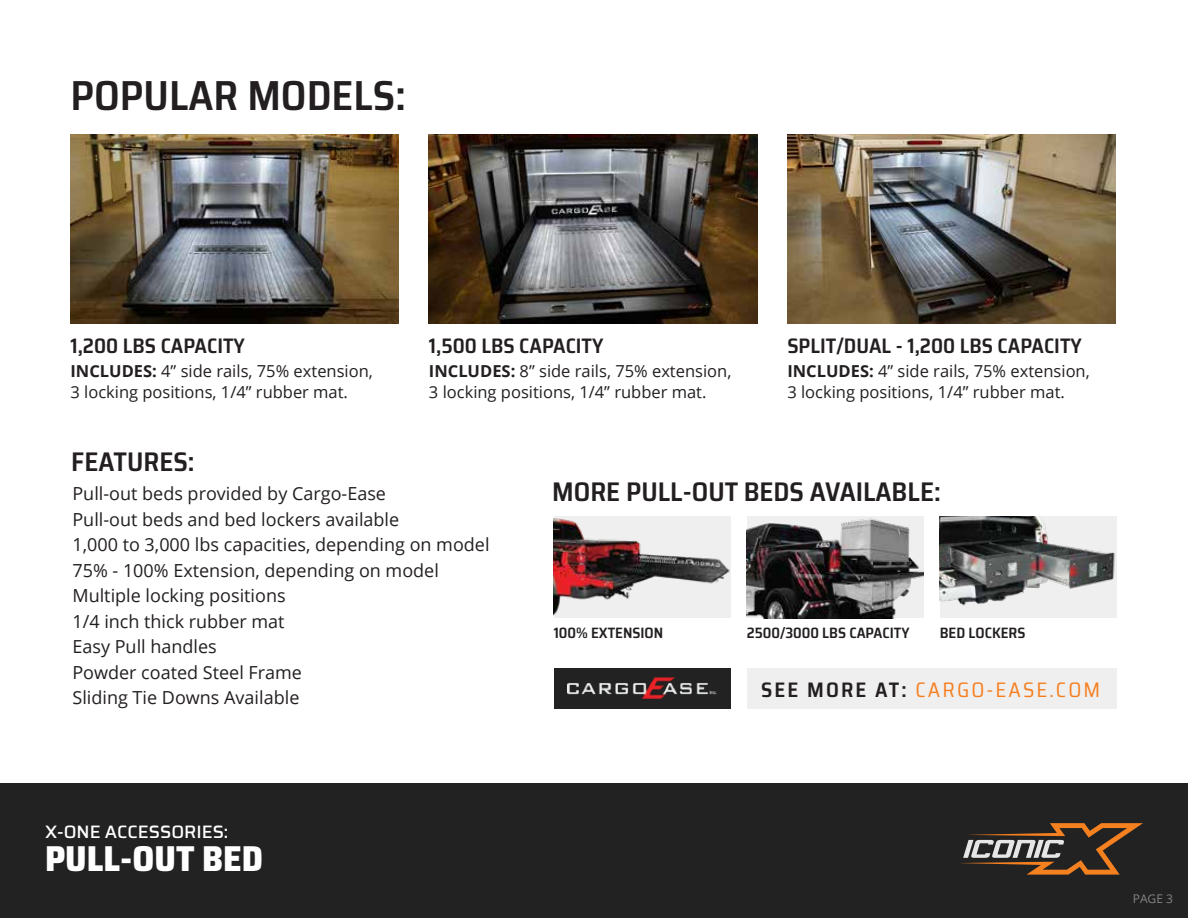
<style>
.page{position:relative;width:1188px;height:918px;background:#fff}
.page>*{position:absolute;margin:0;border:0;box-sizing:border-box;transform-origin:0 0}
.t1{font:600 semi-condensed 42px "Saira";color:#231f20}
.t2{font:800 semi-condensed 36px "Saira";color:#fff}
.t3{font:600 semi-condensed 27px "Saira";color:#231f20}
.t4{font:600 semi-condensed 21px "Saira";color:#231f20}
.t5{font:semi-condensed 21px "Saira";letter-spacing:.1em;color:#f57f20}
.t6{font:18px/25.5px "Open Sans";color:#231f20}
.t7{font:500 18px "Saira";color:#fff}
.t8{font:16.5px/21px "Open Sans";color:#231f20}
.t9{font:600 semi-condensed 15px "Saira";color:#231f20}
.t10{font:12px "Open Sans";color:#848484}
.s1{font-weight:700}
.s2{font-weight:600;color:#231f20}
</style>
<div class="page">
<div style="left:0;top:783px;width:1188px;height:135px;background:#222"></div>
<svg style="left:959px;top:823px;width:184px;height:52px"></svg>
<img style="left:70px;top:134px;width:329px;height:189px">
<img style="left:429px;top:134px;width:328px;height:189px">
<img style="left:787px;top:134px;width:329px;height:189px">
<div style="left:747px;top:668px;width:370px;height:40px;background:#f0efef"></div>
<div style="left:554px;top:668px;width:177px;height:40px;background:#222"></div>
<img style="left:568px;top:678px;width:148px;height:20px">
<img style="left:747px;top:516px;width:177px;height:102px">
<img style="left:554px;top:516px;width:177px;height:102px">
<img style="left:940px;top:516px;width:177px;height:102px">
<h1 class="t1" style="left:70px;top:63px;width:337px">POPULAR MODELS:</h1>
<p class="t4" style="left:70px;top:330px;width:176px">1,200 LBS CAPACITY</p>
<p class="t8" style="left:70px;top:360px;width:304px"><span class="s1">INCLUDES:</span> 4” side rails, 75% extension,<br>3 locking positions, 1/4” rubber mat.</p>
<h3 class="t3" style="left:71px;top:441px;width:125px">FEATURES:</h3>
<p class="t4" style="left:429px;top:330px;width:176px">1,500 LBS CAPACITY</p>
<p class="t8" style="left:429px;top:360px;width:304px"><span class="s1">INCLUDES:</span> 8” side rails, 75% extension,<br>3 locking positions, 1/4” rubber mat.</p>
<p class="t4" style="left:787px;top:330px;width:296px">SPLIT/DUAL - 1,200 LBS CAPACITY</p>
<p class="t8" style="left:787px;top:360px;width:304px"><span class="s1">INCLUDES:</span> 4” side rails, 75% extension,<br>3 locking positions, 1/4” rubber mat.</p>
<p class="t6" style="left:72px;top:480px;width:419px">Pull-out beds provided by Cargo-Ease<br>Pull-out beds and bed lockers available<br>1,000 to 3,000 lbs capacities, depending on model<br>75% - 100% Extension, depending on model<br>Multiple locking positions<br>1/4 inch thick rubber mat<br>Easy Pull handles<br>Powder coated Steel Frame<br>Sliding Tie Downs Available</p>
<h3 class="t3" style="left:552px;top:471px;width:390px">MORE PULL-OUT BEDS AVAILABLE:</h3>
<p class="t9" style="left:554px;top:621px;width:111px">100% EXTENSION</p>
<p class="t9" style="left:747px;top:621px;width:164px">2500/3000 LBS CAPACITY</p>
<p class="t9" style="left:940px;top:621px;width:87px">BED LOCKERS</p>
<p class="t5" style="left:761px;top:674px;width:341px"><span class="s2">SEE MORE AT:</span> CARGO-EASE.COM</p>
<p class="t7" style="left:45px;top:818px;width:185px">X-ONE ACCESSORIES:</p>
<h2 class="t2" style="left:45px;top:831px;width:220px">PULL-OUT BED</h2>
<p class="t10" style="left:1133px;top:890px;width:42px">PAGE 3</p>
</div>
